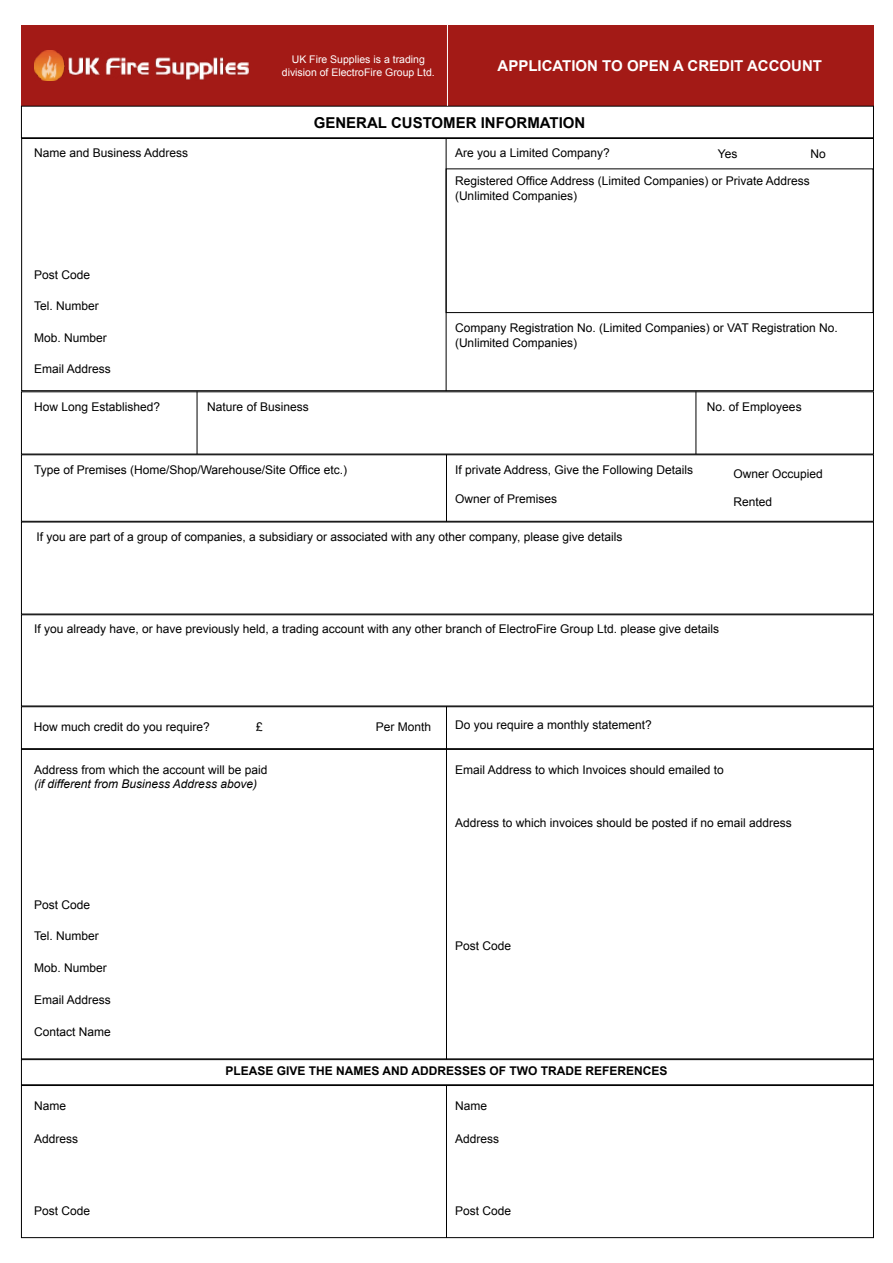
<style>
.page{position:relative;width:893px;height:1263px;background:#fff}
.page>*{position:absolute;margin:0;border:0;box-sizing:border-box;transform-origin:0 0}
.t1{font:700 15px "Arial";color:#fff}
.t2{font:700 15px "Arial";color:#000}
.t3{font:12px/14.4px "Arial";color:#000}
.t4{font:700 12px "Arial";color:#000}
.t5{font:italic 12px "Arial";color:#000}
.t6{font:10.5px/12.6px "Arial";color:#fff;text-align:center}
</style>
<div class="page">
<div style="left:21px;top:25px;width:853px;height:81px;background:#a31a16"></div>
<div style="left:21px;top:1059px;width:853px;height:26px;border:1px solid #000"></div>
<div style="left:21px;top:1085px;width:853px;height:153px;border:1px solid #000"></div>
<div style="left:21px;top:706px;width:853px;height:43px;border:1px solid #000"></div>
<div style="left:21px;top:614px;width:853px;height:92px;border:1px solid #000"></div>
<div style="left:21px;top:454px;width:853px;height:68px;border:1px solid #000"></div>
<hr style="left:446px;top:1085px;width:1px;height:153px;background:#000">
<hr style="left:446px;top:706px;width:1px;height:353px;background:#000">
<hr style="left:446px;top:454px;width:1px;height:68px;background:#000">
<hr style="left:446px;top:138px;width:1px;height:253px;background:#000">
<hr style="left:447px;top:25px;width:1px;height:81px;background:#fff">
<hr style="left:197px;top:391px;width:1px;height:63px;background:#000">
<hr style="left:696px;top:391px;width:1px;height:63px;background:#000">
<div style="left:446px;top:168px;width:427px;height:145px;border:1px solid #000"></div>
<img style="left:34px;top:50px;width:215px;height:30px">
<p class="t3" style="left:34px;top:146px;width:156px">Name and Business Address</p>
<p class="t3" style="left:34px;top:268px;width:58px">Post Code</p>
<p class="t3" style="left:34px;top:298px;width:66px">Tel. Number</p>
<p class="t3" style="left:34px;top:330px;width:74px">Mob. Number</p>
<p class="t3" style="left:34px;top:362px;width:78px">Email Address</p>
<p class="t6" style="left:282px;top:53px;width:154px">UK Fire Supplies is a trading division of ElectroFire Group Ltd.</p>
<p class="t2" style="left:314px;top:112px;width:273px">GENERAL CUSTOMER INFORMATION</p>
<p class="t1" style="left:498px;top:56px;width:326px">APPLICATION TO OPEN A CREDIT ACCOUNT</p>
<p class="t3" style="left:455px;top:146px;width:156px">Are you a Limited Company?</p>
<p class="t3" style="left:718px;top:147px;width:21px">Yes</p>
<p class="t3" style="left:810px;top:147px;width:17px">No</p>
<p class="t3" style="left:455px;top:174px;width:356px">Registered Office Address (Limited Companies) or Private Address (Unlimited Companies)</p>
<p class="t3" style="left:455px;top:321px;width:384px">Company Registration No. (Limited Companies) or VAT Registration No. (Unlimited Companies)</p>
<p class="t3" style="left:34px;top:399px;width:128px">How Long Established?</p>
<p class="t3" style="left:707px;top:399px;width:96px">No. of Employees</p>
<p class="t3" style="left:207px;top:399px;width:103px">Nature of Business</p>
<p class="t3" style="left:34px;top:462px;width:315px">Type of Premises (Home/Shop/Warehouse/Site Office etc.)</p>
<p class="t3" style="left:455px;top:462px;width:240px">If private Address, Give the Following Details</p>
<p class="t3" style="left:455px;top:491px;width:104px">Owner of Premises</p>
<p class="t3" style="left:36px;top:530px;width:588px">If you are part of a group of companies, a subsidiary or associated with any other company, please give details</p>
<p class="t3" style="left:733px;top:467px;width:91px">Owner Occupied</p>
<p class="t3" style="left:733px;top:495px;width:40px">Rented</p>
<p class="t3" style="left:34px;top:622px;width:686px">If you already have, or have previously held, a trading account with any other branch of ElectroFire Group Ltd. please give details</p>
<p class="t3" style="left:34px;top:720px;width:178px">How much credit do you require?</p>
<p class="t3" style="left:256px;top:720px;width:8px">£</p>
<p class="t3" style="left:376px;top:720px;width:57px">Per Month</p>
<p class="t3" style="left:455px;top:718px;width:198px">Do you require a monthly statement?</p>
<p class="t3" style="left:34px;top:762px;width:235px">Address from which the account will be paid</p>
<p class="t5" style="left:34px;top:776px;width:224px">(if different from Business Address above)</p>
<p class="t3" style="left:455px;top:762px;width:270px">Email Address to which Invoices should emailed to</p>
<p class="t3" style="left:34px;top:898px;width:58px">Post Code</p>
<p class="t3" style="left:34px;top:929px;width:66px">Tel. Number</p>
<p class="t3" style="left:34px;top:961px;width:74px">Mob. Number</p>
<p class="t3" style="left:34px;top:993px;width:78px">Email Address</p>
<p class="t3" style="left:34px;top:1025px;width:78px">Contact Name</p>
<p class="t3" style="left:455px;top:816px;width:338px">Address to which invoices should be posted if no email address</p>
<p class="t3" style="left:455px;top:938px;width:58px">Post Code</p>
<p class="t4" style="left:226px;top:1063px;width:443px">PLEASE GIVE THE NAMES AND ADDRESSES OF TWO TRADE REFERENCES</p>
<p class="t3" style="left:34px;top:1098px;width:34px">Name</p>
<p class="t3" style="left:455px;top:1098px;width:34px">Name</p>
<p class="t3" style="left:34px;top:1132px;width:46px">Address</p>
<p class="t3" style="left:455px;top:1132px;width:46px">Address</p>
<p class="t3" style="left:34px;top:1203px;width:58px">Post Code</p>
<p class="t3" style="left:455px;top:1203px;width:58px">Post Code</p>
</div>
